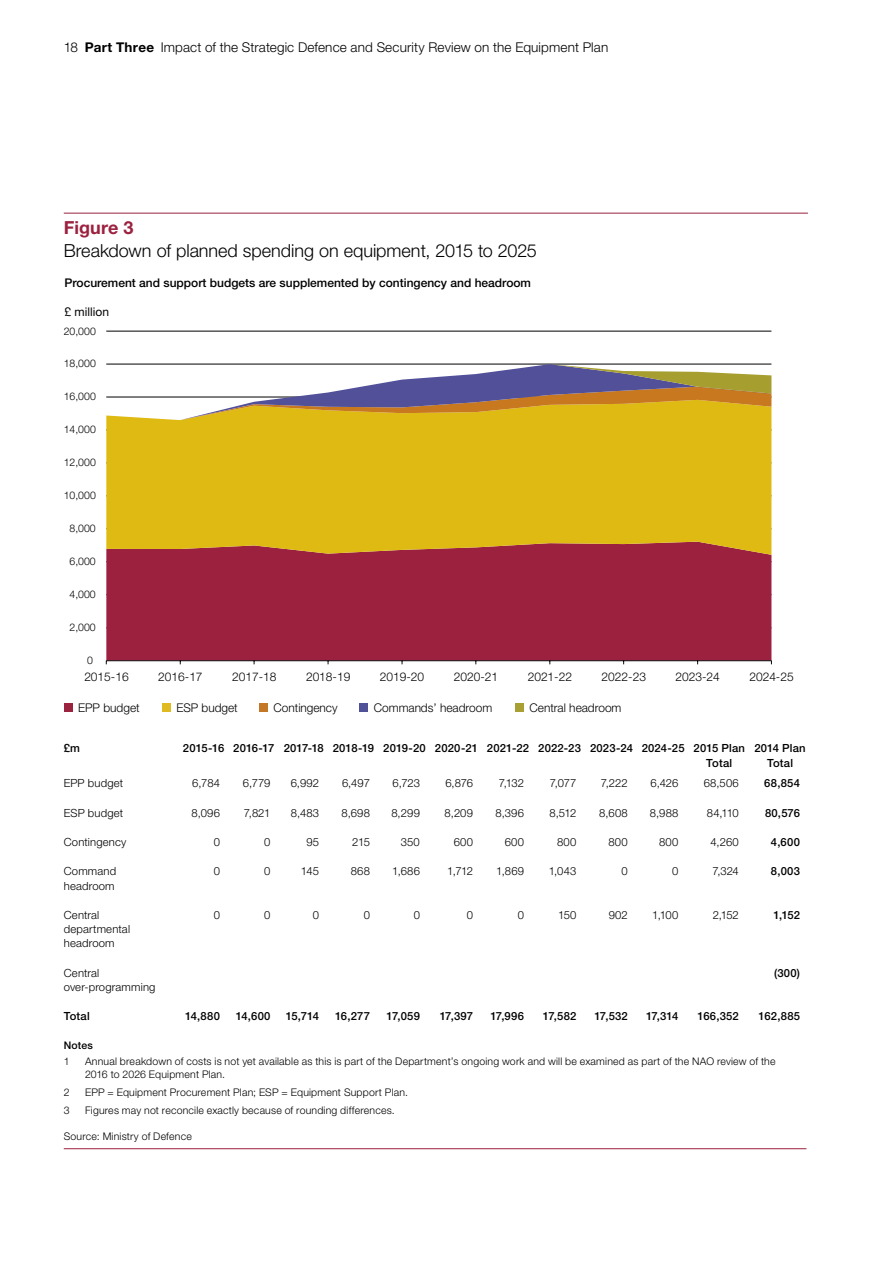
<style>
.page{position:relative;width:893px;height:1263px;background:#fff}
.page>*{position:absolute;margin:0;border:0;box-sizing:border-box;transform-origin:0 0}
.t1{font:300 18px "Helvetica Neue LT Std";color:#000}
.t2{font:700 18px "Helvetica Neue LT Std";color:#9c213f}
.t3{font:300 13.5px "Helvetica Neue LT Std";letter-spacing:.01em;color:#000}
.t4{font:300 12px "Helvetica Neue LT Std";letter-spacing:-.005em;color:#000}
.t5{font:500 12px "Helvetica Neue LT Std";color:#000}
.t6{font:12px "Helvetica Neue LT Std";color:#000}
.t7{font:300 11.25px/14.2px "Helvetica Neue LT Std";letter-spacing:.015em;color:#000}
.t8{font:500 11.25px/14.2px "Helvetica Neue LT Std";letter-spacing:.015em;color:#000}
.t9{font:300 10.5px/13.5px "Helvetica Neue LT Std";letter-spacing:.02em;color:#000}
.t10{font:500 10.5px "Helvetica Neue LT Std";letter-spacing:.02em;color:#000}
.s1{font-weight:700}
</style>
<div class="page">
<hr style="left:64px;top:1148px;width:742px;height:1px;background:#9c213f">
<hr style="left:106px;top:331px;width:665px;height:1px;background:#000">
<div style="left:106px;top:555px;width:665px;height:105px;background:#9c213f"></div>
<div style="left:106px;top:420px;width:665px;height:135px;background:#deba13"></div>
<svg style="left:106px;top:364px;width:665px;height:56px"></svg>
<hr style="left:106px;top:660px;width:665px;height:1px;background:#0c0c0c">
<div style="left:64px;top:703px;width:8px;height:9px;background:#9c233f"></div>
<div style="left:162px;top:703px;width:9px;height:9px;background:#dfbb21"></div>
<div style="left:259px;top:703px;width:9px;height:9px;background:#c47826"></div>
<div style="left:360px;top:703px;width:8px;height:9px;background:#515198"></div>
<div style="left:515px;top:703px;width:9px;height:9px;background:#a8a033"></div>
<hr style="left:64px;top:213px;width:744px;height:1px;background:#9c213f">
<p class="t3" style="left:64px;top:39px;width:546px">18 <span class="s1">Part Three</span> Impact of the Strategic Defence and Security Review on the Equipment Plan</p>
<h1 class="t2" style="left:64px;top:216px;width:71px">Figure 3</h1>
<h1 class="t1" style="left:64px;top:239px;width:474px">Breakdown of planned spending on equipment, 2015 to 2025</h1>
<p class="t5" style="left:65px;top:276px;width:468px">Procurement and support budgets are supplemented by contingency and headroom</p>
<p class="t6" style="left:65px;top:304px;width:46px">£ million</p>
<p class="t9" style="left:64px;top:324px;width:34px">20,000</p>
<p class="t9" style="left:64px;top:357px;width:34px">18,000</p>
<p class="t9" style="left:64px;top:390px;width:34px">16,000</p>
<p class="t9" style="left:64px;top:423px;width:34px">14,000</p>
<p class="t9" style="left:64px;top:456px;width:34px">12,000</p>
<p class="t9" style="left:64px;top:489px;width:34px">10,000</p>
<p class="t9" style="left:70px;top:521px;width:28px">8,000</p>
<p class="t9" style="left:70px;top:554px;width:28px">6,000</p>
<p class="t9" style="left:70px;top:587px;width:28px">4,000</p>
<p class="t9" style="left:70px;top:620px;width:28px">2,000</p>
<p class="t9" style="left:87px;top:653px;width:7px">0</p>
<p class="t4" style="left:84px;top:670px;width:46px">2015-16</p>
<p class="t4" style="left:158px;top:670px;width:46px">2016-17</p>
<p class="t4" style="left:232px;top:670px;width:46px">2017-18</p>
<p class="t4" style="left:306px;top:670px;width:46px">2018-19</p>
<p class="t4" style="left:380px;top:670px;width:46px">2019-20</p>
<p class="t4" style="left:454px;top:670px;width:46px">2020-21</p>
<p class="t4" style="left:528px;top:670px;width:46px">2021-22</p>
<p class="t4" style="left:602px;top:670px;width:46px">2022-23</p>
<p class="t4" style="left:675px;top:670px;width:46px">2023-24</p>
<p class="t4" style="left:749px;top:670px;width:46px">2024-25</p>
<p class="t4" style="left:78px;top:701px;width:63px">EPP budget</p>
<p class="t4" style="left:176px;top:701px;width:63px">ESP budget</p>
<p class="t4" style="left:274px;top:701px;width:65px">Contingency</p>
<p class="t4" style="left:374px;top:701px;width:120px">Commands’ headroom</p>
<p class="t4" style="left:530px;top:701px;width:93px">Central headroom</p>
<p class="t8" style="left:64px;top:741px;width:18px">£m</p>
<p class="t8" style="left:706px;top:741px;width:40px;text-indent:-523px">2015-16 2016-17 2017-18 2018-19 2019-20 2020-21 2021-22 2022-23 2023-24 2024-25 2015 Plan<br>Total</p>
<p class="t8" style="left:754px;top:741px;width:53px;text-align:center">2014 Plan<br>Total</p>
<p class="t7" style="left:64px;top:776px;width:61px">EPP budget</p>
<p class="t7" style="left:192px;top:776px;width:29px">6,784</p>
<p class="t7" style="left:243px;top:776px;width:29px">6,779</p>
<p class="t7" style="left:291px;top:776px;width:30px">6,992</p>
<p class="t7" style="left:342px;top:776px;width:29px">6,497</p>
<p class="t7" style="left:392px;top:776px;width:29px">6,723</p>
<p class="t7" style="left:445px;top:776px;width:29px">6,876</p>
<p class="t7" style="left:499px;top:776px;width:27px">7,132</p>
<p class="t7" style="left:550px;top:776px;width:28px">7,077</p>
<p class="t7" style="left:601px;top:776px;width:29px">7,222</p>
<p class="t7" style="left:651px;top:776px;width:29px">6,426</p>
<p class="t7" style="left:704px;top:776px;width:37px">68,506</p>
<p class="t8" style="left:764px;top:776px;width:37px">68,854</p>
<p class="t7" style="left:64px;top:805px;width:61px">ESP budget</p>
<p class="t7" style="left:191px;top:805px;width:30px">8,096</p>
<p class="t7" style="left:244px;top:805px;width:28px">7,821</p>
<p class="t7" style="left:291px;top:805px;width:30px">8,483</p>
<p class="t7" style="left:341px;top:805px;width:30px">8,698</p>
<p class="t7" style="left:391px;top:805px;width:30px">8,299</p>
<p class="t7" style="left:444px;top:805px;width:30px">8,209</p>
<p class="t7" style="left:495px;top:805px;width:30px">8,396</p>
<p class="t7" style="left:549px;top:805px;width:28px">8,512</p>
<p class="t7" style="left:599px;top:805px;width:30px">8,608</p>
<p class="t7" style="left:650px;top:805px;width:30px">8,988</p>
<p class="t7" style="left:707px;top:805px;width:33px">84,110</p>
<p class="t8" style="left:765px;top:805px;width:37px">80,576</p>
<p class="t7" style="left:64px;top:835px;width:64px">Contingency</p>
<p class="t7" style="left:214px;top:835px;width:8px">0</p>
<p class="t7" style="left:264px;top:835px;width:8px">0</p>
<p class="t7" style="left:306px;top:835px;width:14px">95</p>
<p class="t7" style="left:352px;top:835px;width:19px">215</p>
<p class="t7" style="left:401px;top:835px;width:21px">350</p>
<p class="t7" style="left:454px;top:835px;width:21px">600</p>
<p class="t7" style="left:505px;top:835px;width:21px">600</p>
<p class="t7" style="left:557px;top:835px;width:21px">800</p>
<p class="t7" style="left:608px;top:835px;width:21px">800</p>
<p class="t7" style="left:659px;top:835px;width:21px">800</p>
<p class="t7" style="left:710px;top:835px;width:30px">4,260</p>
<p class="t8" style="left:771px;top:835px;width:31px">4,600</p>
<p class="t7" style="left:64px;top:864px;width:54px">Command headroom</p>
<p class="t7" style="left:214px;top:864px;width:8px">0</p>
<p class="t7" style="left:264px;top:864px;width:8px">0</p>
<p class="t7" style="left:301px;top:864px;width:20px">145</p>
<p class="t7" style="left:351px;top:864px;width:21px">868</p>
<p class="t7" style="left:392px;top:864px;width:29px">1,686</p>
<p class="t7" style="left:447px;top:864px;width:27px">1,712</p>
<p class="t7" style="left:496px;top:864px;width:29px">1,869</p>
<p class="t7" style="left:549px;top:864px;width:29px">1,043</p>
<p class="t7" style="left:622px;top:864px;width:8px">0</p>
<p class="t7" style="left:672px;top:864px;width:8px">0</p>
<p class="t7" style="left:712px;top:864px;width:28px">7,324</p>
<p class="t8" style="left:771px;top:864px;width:31px">8,003</p>
<p class="t7" style="left:64px;top:907px;width:68px">Central departmental headroom</p>
<p class="t7" style="left:214px;top:907px;width:8px">0</p>
<p class="t7" style="left:264px;top:907px;width:8px">0</p>
<p class="t7" style="left:313px;top:907px;width:8px">0</p>
<p class="t7" style="left:364px;top:907px;width:8px">0</p>
<p class="t7" style="left:414px;top:907px;width:8px">0</p>
<p class="t7" style="left:467px;top:907px;width:8px">0</p>
<p class="t7" style="left:518px;top:907px;width:8px">0</p>
<p class="t7" style="left:558px;top:907px;width:20px">150</p>
<p class="t7" style="left:609px;top:907px;width:21px">902</p>
<p class="t7" style="left:652px;top:907px;width:28px">1,100</p>
<p class="t7" style="left:713px;top:907px;width:28px">2,152</p>
<p class="t8" style="left:773px;top:908px;width:28px">1,152</p>
<p class="t7" style="left:64px;top:965px;width:93px">Central over-programming</p>
<p class="t8" style="left:774px;top:965px;width:27px">(300)</p>
<p class="t8" style="left:64px;top:1009px;width:28px">Total</p>
<p class="t8" style="left:185px;top:1009px;width:36px">14,880</p>
<p class="t8" style="left:236px;top:1009px;width:36px">14,600</p>
<p class="t8" style="left:286px;top:1009px;width:35px">15,714</p>
<p class="t8" style="left:335px;top:1009px;width:36px">16,277</p>
<p class="t8" style="left:386px;top:1009px;width:35px">17,059</p>
<p class="t8" style="left:440px;top:1009px;width:35px">17,397</p>
<p class="t8" style="left:490px;top:1009px;width:35px">17,996</p>
<p class="t8" style="left:543px;top:1009px;width:35px">17,582</p>
<p class="t8" style="left:594px;top:1009px;width:35px">17,532</p>
<p class="t8" style="left:646px;top:1009px;width:34px">17,314</p>
<p class="t8" style="left:697px;top:1009px;width:43px">166,352</p>
<p class="t8" style="left:758px;top:1009px;width:43px">162,885</p>
<p class="t10" style="left:64px;top:1039px;width:31px">Notes</p>
<p class="t9" style="left:64px;top:1054px;width:7px">1</p>
<p class="t9" style="left:85px;top:1054px;width:692px">Annual breakdown of costs is not yet available as this is part of the Department’s ongoing work and will be examined as part of the NAO review of the<br>2016 to 2026 Equipment Plan.</p>
<p class="t9" style="left:64px;top:1085px;width:7px">2</p>
<p class="t9" style="left:85px;top:1085px;width:325px">EPP = Equipment Procurement Plan; ESP = Equipment Support Plan.</p>
<p class="t9" style="left:64px;top:1103px;width:7px">3</p>
<p class="t9" style="left:85px;top:1103px;width:311px">Figures may not reconcile exactly because of rounding differences.</p>
<p class="t9" style="left:64px;top:1129px;width:130px">Source: Ministry of Defence</p>
</div>
